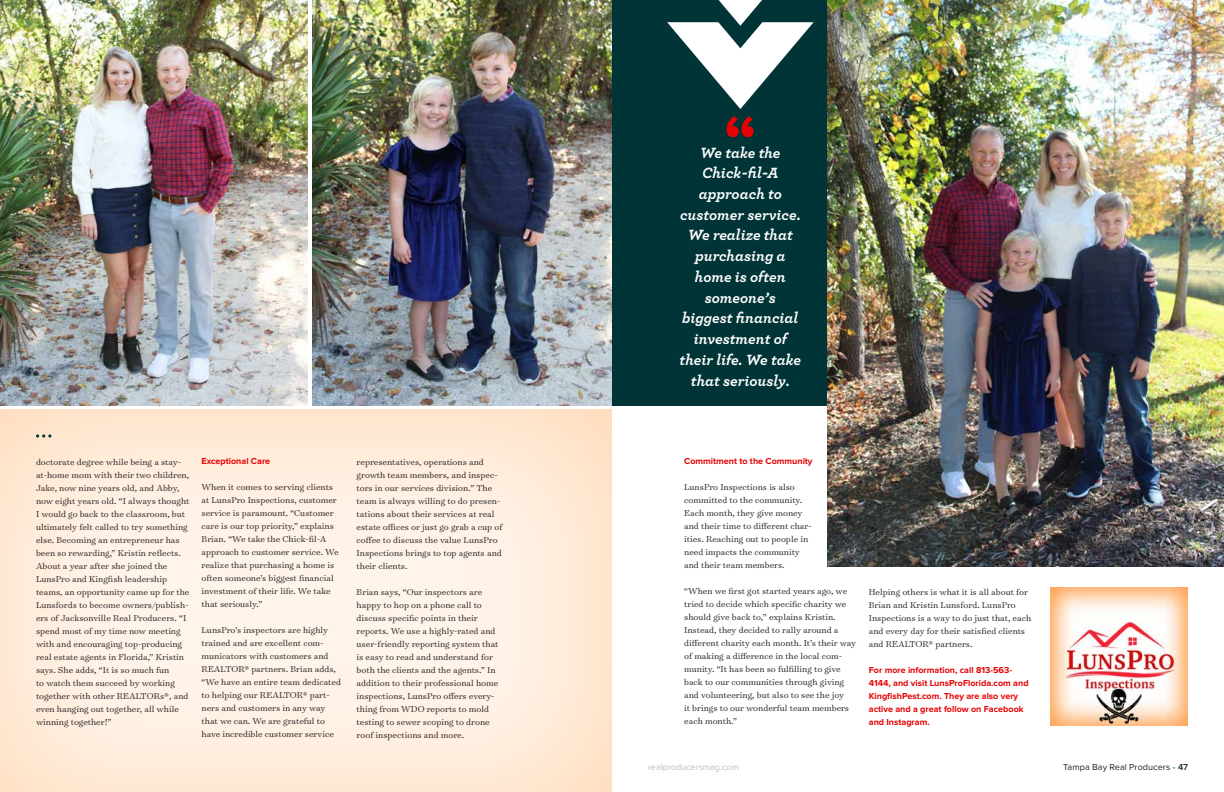
<style>
.page{position:relative;width:1224px;height:792px;background:#fff}
.page>*{position:absolute;margin:0;border:0;box-sizing:border-box;transform-origin:0 0}
.t1{font:700 73.2px "Proxima Nova";color:#e60203}
.t2{font:italic 700 15.6px/20.7px "Archer Pro";color:#fff;text-align:center}
.t3{font:300 9.8px/13px "Surveyor Text";color:#231f20}
.t4{font:700 9px/13px "Proxima Nova";color:#e60203}
.t5{font:9px "Proxima Nova";letter-spacing:.01em;color:#231f20}
.t6{font:9px "Proxima Nova";color:#bcbec0}
.s1{color:#19a8e0}
.s2{font-weight:600}
</style>
<div class="page">
<div style="left:0;top:408px;width:612px;height:384px;background:#fff;opacity:.75"></div>
<img style="left:312px;top:0;width:300px;height:405px">
<svg style="left:36px;top:434px;width:15px;height:4px"></svg>
<div style="left:612px;top:0;width:612px;height:405px;background:#003437"></div>
<img style="left:827px;top:0;width:397px;height:567px">
<svg style="left:667px;top:0;width:147px;height:109px"></svg>
<img style="left:0;top:0;width:308px;height:405px">
<img style="left:1050px;top:588px;width:138px;height:138px">
<p class="t3" style="left:36px;top:455px;width:155px">doctorate degree while being a stay&shy;at-home mom with their two children, Jake, now nine years old, and Abby, now eight years old. “I always thought I would go back to the classroom, but ultimately felt called to try something else. Becoming an entrepreneur has been so rewarding,” Kristin reflects.<br>About a year after she joined the LunsPro and Kingfish leadership teams, an opportunity came up for the Lunsfords to become owners/publish&shy;ers of Jacksonville Real Producers. “I spend most of my time now meeting with and encouraging top-producing real estate agents in Florida,” Kristin says. She adds, “It is so much fun<br>to watch them succeed by working together with other REALTORs®, and even hanging out together, all while winning together!”</p>
<p class="t4" style="left:202px;top:455px;width:70px">Exceptional Care</p>
<p class="t3" style="left:202px;top:480px;width:139px">When it comes to serving clients at LunsPro Inspections, customer service is paramount. “Customer care is our top priority,” explains<br>Brian. “We take the Chick-fil-A approach to customer service. We realize that purchasing a home is often someone’s biggest financial investment of their life. We take that seriously.”</p>
<p class="t3" style="left:202px;top:623px;width:141px">LunsPro’s inspectors are highly trained and are excellent com&shy;municators with customers and<br>REALTOR® partners. Brian adds, “We have an entire team dedicated to helping our REALTOR® part&shy;ners and customers in any way that we can. We are grateful to have incredible customer service</p>
<p class="t3" style="left:357px;top:455px;width:147px">representatives, operations and growth team members, and inspec&shy;tors in our services division.” The team is always willing to do presen&shy;tations about their services at real estate offices or just go grab a cup of coffee to discuss the value LunsPro Inspections brings to top agents and their clients.</p>
<p class="t3" style="left:357px;top:585px;width:143px">Brian says, “Our inspectors are happy to hop on a phone call to discuss specific points in their reports. We use a highly-rated and user-friendly reporting system that is easy to read and understand for both the clients and the agents.” In addition to their professional home inspections, LunsPro offers every&shy;thing from WDO reports to mold testing to sewer scoping to drone roof inspections and more.</p>
<h1 class="t1" style="left:724px;top:108px;width:35px">“</h1>
<h2 class="t2" style="left:680px;top:141px;width:123px">We take the<br>Chick-fil-A approach to customer service.<br>We realize that purchasing a home is often someone’s biggest financial investment of their life. We take that seriously.</h2>
<p class="t4" style="left:684px;top:455px;width:130px">Commitment to the Community</p>
<p class="t3" style="left:684px;top:480px;width:129px">LunsPro Inspections is also committed to the community.<br>Each month, they give money and their time to different char&shy;ities. Reaching out to people in need impacts the community and their team members.</p>
<p class="t3" style="left:684px;top:584px;width:174px">“When we first got started years ago, we tried to decide which specific charity we should give back to,” explains Kristin.<br>Instead, they decided to rally around a different charity each month. It’s their way of making a difference in the local com&shy;munity. “It has been so fulfilling to give back to our communities through giving and volunteering, but also to see the joy<br>it brings to our wonderful team members each month.”</p>
<p class="t3" style="left:869px;top:585px;width:164px">Helping others is what it is all about for Brian and Kristin Lunsford. LunsPro Inspections is a way to do just that, each and every day for their satisfied clients and REALTOR® partners.</p>
<p class="t4" style="left:869px;top:664px;width:161px">For more information, call 813-563- 4144, and visit LunsProFlorida.com and KingfishPest.com. They are also very active and a great follow on Facebook and Instagram.</p>
<p class="t6" style="left:648px;top:762px;width:92px">realproducersmag.com</p>
<p class="t5" style="left:1063px;top:762px;width:126px">Tampa Bay Real Producers <span class="s1">•</span> <span class="s2">47</span></p>
</div>
